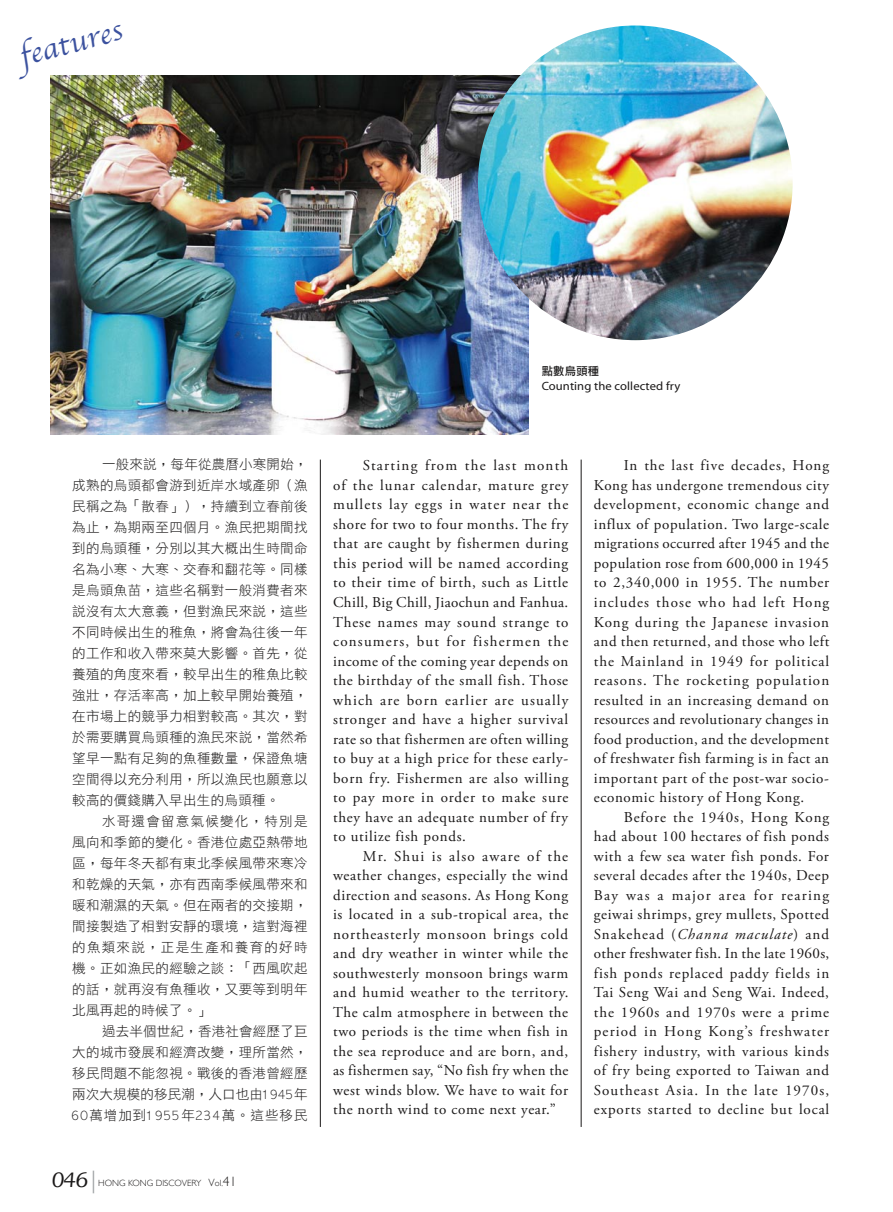
<style>
.page{position:relative;width:893px;height:1212px;background:#fff}
.page>*{position:absolute;margin:0;border:0;box-sizing:border-box;transform-origin:0 0}
.Caption_E{font:30px "Apple Chancery";color:#3c529f;scale:1.05 1}
.t1{font:21px "Bookman Old Style";color:#1a1818}
.Body_Text_E__10_13{font:15px/19.5px "Adobe Garamond Pro";letter-spacing:.045em;color:#1a1818;text-align:justify}
.Body_Text_C__9_14{font:13.5px/21px "DF Li Hei Lt HK BF";letter-spacing:.025em;color:#1a1818;text-align:justify}
.Caption_E-2{font:12px "Myriad";letter-spacing:.005em;color:#1a1818;scale:1.05 1}
.Caption_C{font:11.25px "DF Li Hei Md HK BF";letter-spacing:.025em;color:#1a1818}
.t2{font:300 9px "Gill Sans";color:#1a1818}
.s1{font-size:10.5px}
.s2{font-size:13.5px}
.s3{font-style:italic}
</style>
<div class="page">
<hr style="left:581px;top:460px;width:1px;height:667px;background:#1a1818">
<svg style="left:93px;top:1170px;width:1px;height:23px"></svg>
<hr style="left:320px;top:460px;width:1px;height:667px;background:#1a1818">
<img style="left:51px;top:75px;width:478px;height:359px">
<img style="left:478px;top:26px;width:315px;height:314px;border-radius:50%">
<p class="Caption_E" style="left:14px;top:33px;width:101px;rotate:-15deg">features</p>
<p class="Caption_C" style="left:542px;top:366px;width:59px">點數烏頭種</p>
<p class="Caption_E-2" style="left:542px;top:380px;width:133px">Counting the collected fry</p>
<p class="Body_Text_C__9_14" style="left:72px;top:455px;width:237px;text-indent:30px">一般來說，每年從農曆小寒開始，成熟的烏頭都會游到近岸水域產卵（漁民稱之為「散春」），持續到立春前後為止，為期兩至四個月。漁民把期間找到的烏頭種，分別以其大概出生時間命名為小寒、大寒、交春和翻花等。同樣是烏頭魚苗，這些名稱對一般消費者來說沒有太大意義，但對漁民來說，這些不同時候出生的稚魚，將會為往後一年的工作和收入帶來莫大影響。首先，從養殖的角度來看，較早出生的稚魚比較強壯，存活率高，加上較早開始養殖，在市場上的競爭力相對較高。其次，對於需要購買烏頭種的漁民來說，當然希望早一點有足夠的魚種數量，保證魚塘空間得以充分利用，所以漁民也願意以較高的價錢購入早出生的烏頭種。</p>
<p class="Body_Text_C__9_14" style="left:72px;top:812px;width:237px;text-indent:30px">水哥還會留意氣候變化，特別是風向和季節的變化。香港位處亞熱帶地區，每年冬天都有東北季候風帶來寒冷和乾燥的天氣，亦有西南季候風帶來和暖和潮濕的天氣。但在兩者的交接期，間接製造了相對安靜的環境，這對海裡的魚類來說，正是生產和養育的好時機。正如漁民的經驗之談：「西風吹起的話，就再沒有魚種收，又要等到明年北風再起的時候了。」</p>
<p class="Body_Text_C__9_14" style="left:72px;top:1022px;width:237px;text-indent:30px">過去半個世紀，香港社會經歷了巨大的城市發展和經濟改變，理所當然，移民問題不能忽視。戰後的香港曾經歷兩次大規模的移民潮，人口也由1945年60萬增加到1955年234萬。這些移民</p>
<p class="t1" style="left:51px;top:1168px;width:41px">046</p>
<p class="t2" style="left:98px;top:1178px;width:140px">HONG KONG DISCOVERY <span class="s1">V</span>ol.<span class="s2">41</span></p>
<p class="Body_Text_E__10_13" style="left:333px;top:456px;width:237px;text-indent:30px">Starting from the last month of the lunar calendar, mature grey mullets lay eggs in water near the shore for two to four months. The fry that are caught by fishermen during this period will be named according to their time of birth, such as Little Chill, Big Chill, Jiaochun and Fanhua.<br>These names may sound strange to consumers, but for fishermen the income of the coming year depends on the birthday of the small fish. Those which are born earlier are usually stronger and have a higher survival rate so that fishermen are often willing to buy at a high price for these early&shy;born fry. Fishermen are also willing to pay more in order to make sure they have an adequate number of fry to utilize fish ponds.</p>
<p class="Body_Text_E__10_13" style="left:333px;top:846px;width:237px;text-indent:30px">Mr. Shui is also aware of the weather changes, especially the wind direction and seasons. As Hong Kong is located in a sub-tropical area, the northeasterly monsoon brings cold and dry weather in winter while the southwesterly monsoon brings warm and humid weather to the territory.<br>The calm atmosphere in between the two periods is the time when fish in the sea reproduce and are born, and, as fishermen say, “No fish fry when the west winds blow. We have to wait for the north wind to come next year.”</p>
<p class="Body_Text_E__10_13" style="left:594px;top:456px;width:237px;text-indent:30px">In the last five decades, Hong Kong has undergone tremendous city development, economic change and influx of population. Two large-scale migrations occurred after 1945 and the population rose from 600,000 in 1945 to 2,340,000 in 1955. The number includes those who had left Hong Kong during the Japanese invasion and then returned, and those who left the Mainland in 1949 for political reasons. The rocketing population resulted in an increasing demand on resources and revolutionary changes in food production, and the development of freshwater fish farming is in fact an important part of the post-war socio&shy;economic history of Hong Kong.</p>
<p class="Body_Text_E__10_13" style="left:594px;top:807px;width:237px;text-indent:30px">Before the 1940s, Hong Kong had about 100 hectares of fish ponds with a few sea water fish ponds. For several decades after the 1940s, Deep Bay was a major area for rearing geiwai shrimps, grey mullets, Spotted Snakehead (<span class="s3">Channa maculate</span>) and other freshwater fish. In the late 1960s, fish ponds replaced paddy fields in Tai Seng Wai and Seng Wai. Indeed, the 1960s and 1970s were a prime period in Hong Kong’s freshwater fishery industry, with various kinds of fry being exported to Taiwan and Southeast Asia. In the late 1970s, exports started to decline but local</p>
</div>
